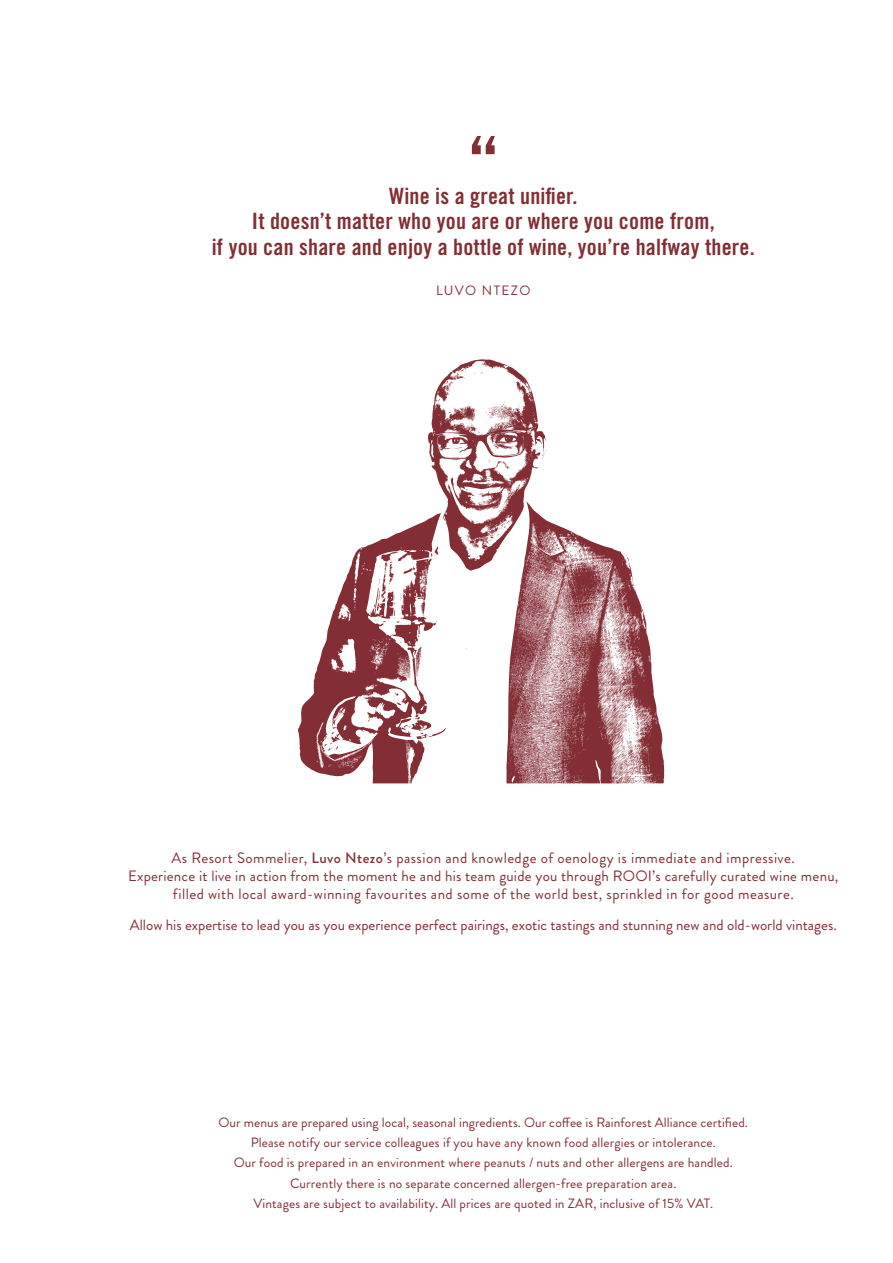
<style>
.page{position:relative;width:893px;height:1263px;background:#fff}
.page>*{position:absolute;margin:0;border:0;box-sizing:border-box;transform-origin:0 0}
.t1{font:75px "Trade Gothic LT Std Bd Cn 20";color:#832d34}
.t2{font:22.5px/25.5px "Trade Gothic LT Std Bd Cn 20";letter-spacing:.01em;color:#832d34;text-align:center}
.t3{font:15px/18px "Brandon Grotesque";letter-spacing:.015em;color:#832d34;text-align:center}
.t4{font:13.5px/20.2px "Brandon Grotesque";letter-spacing:.01em;color:#832d34;text-align:center}
.t5{font:13.5px "Brandon Grotesque";letter-spacing:.1em;color:#832d34}
.s1{font-weight:500}
</style>
<div class="page">
<img style="left:298px;top:359px;width:367px;height:424px">
<img style="left:427px;top:361px;width:111px;height:210px">
<h1 class="t1" style="left:467px;top:119px;width:35px">“</h1>
<h2 class="t2" style="left:389px;top:183px;width:190px">Wine is a great unifier.</h2>
<h2 class="t2" style="left:212px;top:208px;width:545px">It doesn’t matter who you are or where you come from,<br>if you can share and enjoy a bottle of wine, you’re halfway there.</h2>
<p class="t5" style="left:436px;top:281px;width:96px">LUVO NTEZO</p>
<p class="t3" style="left:128px;top:849px;width:712px">As Resort Sommelier, <span class="s1">Luvo Ntezo</span>’s passion and knowledge of oenology is immediate and impressive.<br>Experience it live in action from the moment he and his team guide you through ROOI’s carefully curated wine menu, filled with local award-winning favourites and some of the world best, sprinkled in for good measure.</p>
<p class="t3" style="left:130px;top:916px;width:708px">Allow his expertise to lead you as you experience perfect pairings, exotic tastings and stunning new and old-world vintages.</p>
<p class="t4" style="left:219px;top:1112px;width:531px">Our menus are prepared using local, seasonal ingredients. Our coffee is Rainforest Alliance certified.<br>Please notify our service colleagues if you have any known food allergies or intolerance.<br>Our food is prepared in an environment where peanuts / nuts and other allergens are handled.<br>Currently there is no separate concerned allergen-free preparation area.<br>Vintages are subject to availability. All prices are quoted in ZAR, inclusive of 15% VAT.</p>
</div>
